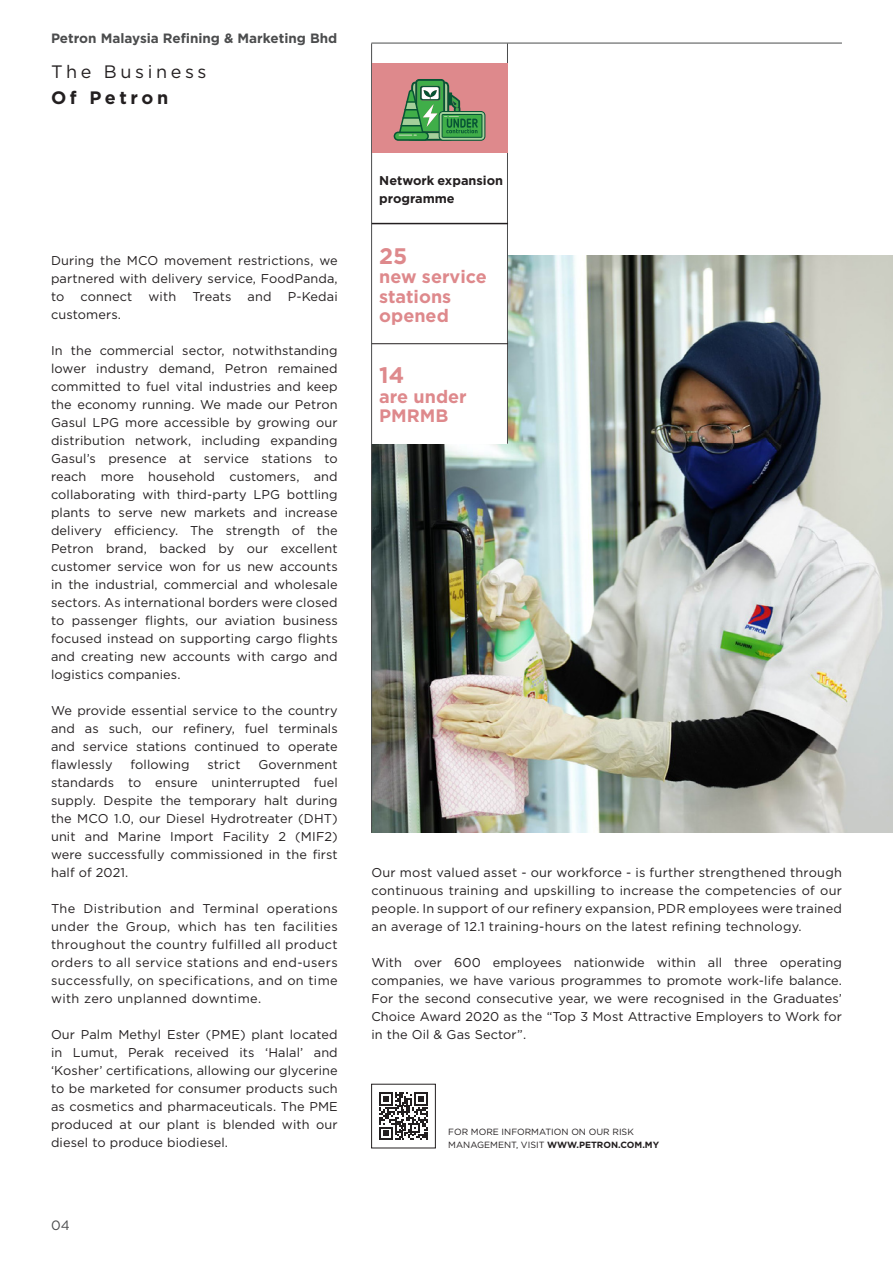
<style>
.page{position:relative;width:893px;height:1263px;background:#fff}
.page>*{position:absolute;margin:0;border:0;box-sizing:border-box;transform-origin:0 0}
.t1{font:700 22.5px "Gotham";color:#de898c}
.t2{font:700 18px/19.5px "Gotham";color:#de898c}
.t3{font:18px "Gotham";letter-spacing:.2em;color:#231f20}
.t4{font:700 18px "Gotham";letter-spacing:.2em;color:#231f20}
.t5{font:700 13.5px "Gotham";color:#4b4c4d}
.t6{font:13.5px "Gotham";color:#4b4c4d}
.t7{font:12.75px/18px "Gotham";letter-spacing:.01em;color:#231f20;text-align:justify}
.t8{font:700 12.75px/18px "Gotham";color:#231f20}
.t9{font:9px/13.5px "Gotham";color:#231f20}
.s1{font-weight:700}
</style>
<div class="page">
<hr style="left:371px;top:43px;width:471px;height:1px;background:#4b4c4d">
<img style="left:508px;top:255px;width:385px;height:189px">
<img style="left:372px;top:444px;width:521px;height:389px">
<hr style="left:507px;top:43px;width:1px;height:401px;background:#4b4c4d">
<hr style="left:371px;top:43px;width:1px;height:790px;background:#4b4c4d">
<svg style="left:379px;top:1092px;width:49px;height:48px"></svg>
<div style="left:371px;top:1084px;width:65px;height:64px;border:1px solid #231f20"></div>
<div style="left:372px;top:64px;width:135px;height:89px;background:#de898c"></div>
<hr style="left:372px;top:223px;width:136px;height:1px;background:#231f20">
<hr style="left:372px;top:343px;width:136px;height:1px;background:#231f20">
<svg style="left:394px;top:79px;width:91px;height:62px"></svg>
<p class="t5" style="left:51px;top:30px;width:288px">Petron Malaysia Refining &amp; Marketing Bhd</p>
<p class="t3" style="left:51px;top:60px;width:157px">The Business</p>
<p class="t4" style="left:51px;top:85px;width:119px">Of Petron</p>
<p class="t7" style="left:51px;top:252px;width:288px">During the MCO movement restrictions, we partnered with delivery service, FoodPanda, to</p>
<p class="t7" style="left:81px;top:288px;width:53px">connect</p>
<p class="t7" style="left:148px;top:288px;width:29px">with</p>
<p class="t7" style="left:192px;top:288px;width:41px">Treats</p>
<p class="t7" style="left:248px;top:288px;width:25px">and</p>
<p class="t7" style="left:288px;top:288px;width:52px">P-Kedai</p>
<p class="t7" style="left:51px;top:306px;width:72px">customers.</p>
<p class="t7" style="left:51px;top:342px;width:288px">In the commercial sector, notwithstanding lower industry demand, Petron remained committed to fuel vital industries and keep the economy running. We made our Petron Gasul LPG more accessible by growing our distribution network, including expanding Gasul’s presence at service stations to reach more household customers, and collaborating with third-party LPG bottling plants to serve new markets and increase delivery efficiency. The strength of the Petron brand, backed by our excellent customer service won for us new accounts in the industrial, commercial and wholesale sectors. As international borders were closed to passenger flights, our aviation business focused instead on supporting cargo flights and creating new accounts with cargo and logistics companies.</p>
<p class="t7" style="left:51px;top:702px;width:288px">We provide essential service to the country and as such, our refinery, fuel terminals and service stations continued to operate flawlessly</p>
<p class="t7" style="left:130px;top:756px;width:61px">following</p>
<p class="t7" style="left:208px;top:756px;width:34px">strict</p>
<p class="t7" style="left:51px;top:756px;width:288px;text-indent:207px">Government standards to ensure uninterrupted fuel supply. Despite the temporary halt during the MCO 1.0, our Diesel Hydrotreater (DHT) unit and Marine Import Facility 2 (MIF2) were successfully commissioned in the first half of 2021.</p>
<p class="t7" style="left:51px;top:900px;width:288px">The Distribution and Terminal operations under the Group, which has ten facilities throughout the country fulfilled all product orders to all service stations and end-users successfully, on specifications, and on time with zero unplanned downtime.</p>
<p class="t7" style="left:51px;top:1026px;width:288px">Our Palm Methyl Ester (PME) plant located in Lumut, Perak received its ‘Halal’ and ‘Kosher’ certifications, allowing our glycerine to be marketed for consumer products such as cosmetics and pharmaceuticals. The PME produced at our plant is blended with our diesel to produce biodiesel.</p>
<p class="t6" style="left:51px;top:1217px;width:20px">04</p>
<p class="t8" style="left:379px;top:171px;width:125px">Network expansion programme</p>
<p class="t1" style="left:379px;top:241px;width:30px">25</p>
<p class="t2" style="left:379px;top:267px;width:109px">new service</p>
<p class="t2" style="left:379px;top:286px;width:73px">stations opened</p>
<p class="t1" style="left:379px;top:360px;width:26px">14</p>
<p class="t2" style="left:379px;top:387px;width:89px">are under<br>PMRMB</p>
<p class="t7" style="left:371px;top:863px;width:472px">Our most valued asset - our workforce - is further strengthened through continuous training and upskilling to increase the competencies of our people. In support of our refinery expansion, PDR employees were trained an average of 12.1 training-hours on the latest refining technology.</p>
<p class="t7" style="left:371px;top:953px;width:472px">With over 600 employees nationwide within all three operating companies, we have various programmes to promote work-life balance.<br>For the second consecutive year, we were recognised in the Graduates’ Choice Award 2020 as the “Top 3 Most Attractive Employers to Work for in the Oil &amp; Gas Sector”.</p>
<p class="t9" style="left:448px;top:1124px;width:212px">FOR MORE INFORMATION ON OUR RISK<br>MANAGEMENT, VISIT <span class="s1">WWW.PETRON.COM.MY</span></p>
</div>
